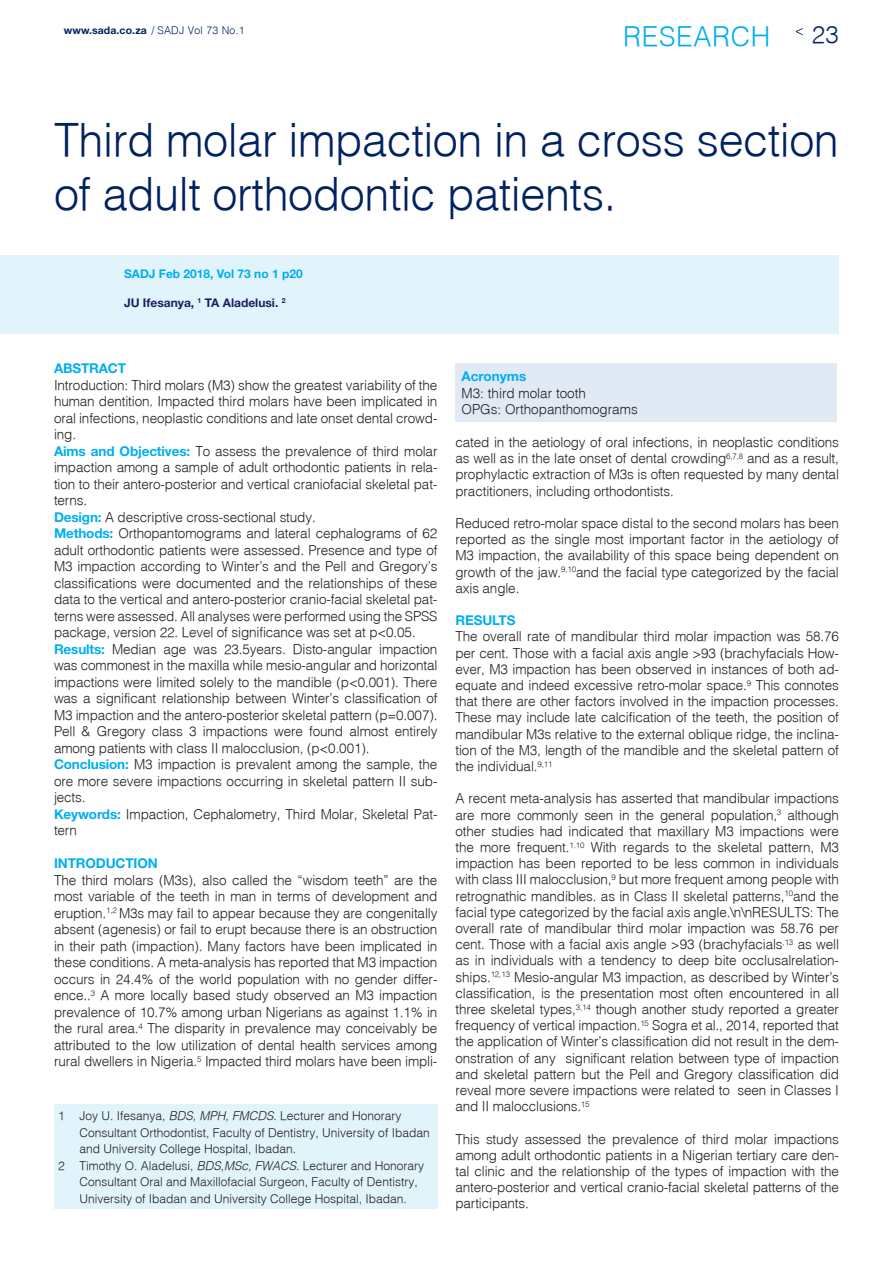
<style>
.page{position:relative;width:893px;height:1263px;background:#fff}
.page>*{position:absolute;margin:0;border:0;box-sizing:border-box;transform-origin:0 0}
.t1{font:300 45px/54px "Helvetica";letter-spacing:-.01em;color:#002261}
.t2{font:300 27px "Helvetica";letter-spacing:.025em;color:#00aeef}
.t3{font:300 24px "Helvetica";color:#002261}
.t4{font:300 13.95px "Helvetica";color:#002261}
.t5{font:300 13.5px/16.5px "Helvetica";letter-spacing:-.01em;color:#231f20;text-align:justify}
.t6{font:700 13.5px "Helvetica Neue LT Std";letter-spacing:-.01em;color:#00aeef}
.t7{font:300 12px "Helvetica";color:#231f20}
.t8{font:700 12px "Helvetica Neue LT Std";color:#211c67}
.t9{font:700 12px "Helvetica Neue LT Std";color:#00aeef}
.t10{font:700 10.5px "Helvetica Neue LT Std";letter-spacing:.01em;color:#002261}
.s1{font-family:"Helvetica";font-weight:300}
.s2{font-family:"Helvetica Neue LT Std";font-weight:700;color:#00aeef}
.s3{font-style:italic}
</style>
<div class="page">
<div style="left:0;top:255px;width:839px;height:79px;background:#e1f4fc"></div>
<div style="left:54px;top:1104px;width:383px;height:105px;background:#e1f4fc"></div>
<div style="left:455px;top:364px;width:382px;height:58px;background:#e1e9f5"></div>
<p class="t10" style="left:64px;top:23px;width:183px">www.sada.co.za <span class="s1">/ SADJ Vol 73 No.1</span></p>
<h2 class="t2" style="left:623px;top:19px;width:149px">RESEARCH</h2>
<h3 class="t3" style="left:812px;top:19px;width:29px">23</h3>
<p class="t4" style="left:795px;top:21px;width:11px">&lt;</p>
<h1 class="t1" style="left:54px;top:112px;width:786px">Third molar impaction in a cross section of adult orthodontic patients.</h1>
<p class="t9" style="left:124px;top:267px;width:180px">SADJ Feb 2018, Vol 73 no 1 p20</p>
<p class="t8" style="left:124px;top:295px;width:163px">JU Ifesanya, <sup>1</sup> TA Aladelusi. <sup>2</sup></p>
<p class="t6" style="left:54px;top:360px;width:74px">ABSTRACT</p>
<p class="t5" style="left:54px;top:376px;width:385px;text-align:left">Introduction: Third molars (M3) show the greatest variability of the human dentition. Impacted third molars have been implicated in oral infections, neoplastic conditions and late onset dental crowd&shy;ing.<br><span class="s2">Aims and Objectives:</span> To assess the prevalence of third molar impaction among a sample of adult orthodontic patients in rela&shy;tion to their antero-posterior and vertical craniofacial skeletal pat&shy;terns.<br><span class="s2">Design:</span> A descriptive cross-sectional study.<br><span class="s2">Methods:</span> Orthopantomograms and lateral cephalograms of 62 adult orthodontic patients were assessed. Presence and type of M3 impaction according to Winter’s and the Pell and Gregory’s classifications were documented and the relationships of these data to the vertical and antero-posterior cranio-facial skeletal pat&shy;terns were assessed. All analyses were performed using the SPSS package, version 22. Level of significance was set at p&lt;0.05.<br><span class="s2">Results:</span> Median age was 23.5years. Disto-angular impaction was commonest in the maxilla while mesio-angular and horizontal impactions were limited solely to the mandible (p&lt;0.001). There was a significant relationship between Winter’s classification of M3 impaction and the antero-posterior skeletal pattern (p=0.007).<br>Pell &amp; Gregory class 3 impactions were found almost entirely among patients with class II malocclusion, (p&lt;0.001).<br><span class="s2">Conclusion:</span> M3 impaction is prevalent among the sample, the ore more severe impactions occurring in skeletal pattern II sub&shy;jects.<br><span class="s2">Keywords:</span> Impaction, Cephalometry, Third Molar, Skeletal Pat&shy;tern</p>
<p class="t6" style="left:54px;top:855px;width:105px">INTRODUCTION</p>
<p class="t5" style="left:54px;top:871px;width:385px">The third molars (M3s), also called the “wisdom teeth” are the most variable of the teeth in man in terms of development and eruption.<sup>1,2</sup> M3s may fail to appear because they are congenitally absent (agenesis) or fail to erupt because there is an obstruction in their path (impaction). Many factors have been implicated in these conditions. A meta-analysis has reported that M3 impaction occurs in 24.4% of the world population with no gender differ&shy;ence..<sup>3</sup> A more locally based study observed an M3 impaction prevalence of 10.7% among urban Nigerians as against 1.1% in the rural area.<sup>4</sup> The disparity in prevalence may conceivably be attributed to the low utilization of dental health services among rural dwellers in Nigeria.<sup>5</sup> Impacted third molars have been impli-</p>
<p class="t7" style="left:58px;top:1108px;width:345px">1 Joy U. Ifesanya, <span class="s3">BDS, MPH, FMCDS</span>. Lecturer and Honorary</p>
<p class="t7" style="left:80px;top:1125px;width:352px">Consultant Orthodontist, Faculty of Dentistry, University of Ibadan</p>
<p class="t7" style="left:80px;top:1141px;width:218px">and University College Hospital, Ibadan.</p>
<p class="t7" style="left:58px;top:1158px;width:368px">2 Timothy O. Aladelusi, <span class="s3">BDS,MSc, FWACS</span>. Lecturer and Honorary</p>
<p class="t7" style="left:80px;top:1174px;width:340px">Consultant Oral and Maxillofacial Surgeon, Faculty of Dentistry,</p>
<p class="t7" style="left:80px;top:1191px;width:329px">University of Ibadan and University College Hospital, Ibadan.</p>
<p class="t6" style="left:461px;top:368px;width:66px">Acronyms</p>
<p class="t5" style="left:461px;top:384px;width:178px">M3: third molar tooth<br>OPGs: Orthopanthomograms</p>
<p class="t5" style="left:455px;top:434px;width:385px">cated in the aetiology of oral infections, in neoplastic conditions as well as in the late onset of dental crowding<sup>6,7,8</sup> and as a result, prophylactic extraction of M3s is often requested by many dental practitioners, including orthodontists.</p>
<p class="t5" style="left:455px;top:515px;width:385px">Reduced retro-molar space distal to the second molars has been reported as the single most important factor in the aetiology of M3 impaction, the availability of this space being dependent on growth of the jaw.<sup>9,10</sup>and the facial type categorized by the facial axis angle.</p>
<p class="t6" style="left:455px;top:612px;width:61px">RESULTS</p>
<p class="t5" style="left:455px;top:628px;width:385px">The overall rate of mandibular third molar impaction was 58.76 per cent. Those with a facial axis angle &gt;93 (brachyfacials How&shy;ever, M3 impaction has been observed in instances of both ad&shy;equate and indeed excessive retro-molar space.<sup>9</sup> This connotes that there are other factors involved in the impaction processes.<br>These may include late calcification of the teeth, the position of mandibular M3s relative to the external oblique ridge, the inclina&shy;tion of the M3, length of the mandible and the skeletal pattern of the individual.<sup>9,11</sup></p>
<p class="t5" style="left:455px;top:790px;width:385px">A recent meta-analysis has asserted that mandibular impactions are more commonly seen in the general population,<sup>3</sup> although other studies had indicated that maxillary M3 impactions were the more frequent.<sup>1.10</sup> With regards to the skeletal pattern, M3 impaction has been reported to be less common in individuals with class III malocclusion,<sup>9</sup> but more frequent among people with retrognathic mandibles. as in Class II skeletal patterns,<sup>10</sup>and the facial type categorized by the facial axis angle.\n\nRESULTS: The overall rate of mandibular third molar impaction was 58.76 per cent. Those with a facial axis angle &gt;93 (brachyfacials<sup>,13</sup> as well as in individuals with a tendency to deep bite occlusalrelation&shy;ships.<sup>12,13</sup> Mesio-angular M3 impaction, as described by Winter’s classification, is the presentation most often encountered in all three skeletal types,<sup>3,14</sup> though another study reported a greater frequency of vertical impaction.<sup>15</sup> Sogra et al., 2014, reported that the application of Winter’s classification did not result in the dem&shy;onstration of any significant relation between type of impaction and skeletal pattern but the Pell and Gregory classification did reveal more severe impactions were related to seen in Classes I and II malocclusions.<sup>15</sup></p>
<p class="t5" style="left:455px;top:1130px;width:385px">This study assessed the prevalence of third molar impactions among adult orthodontic patients in a Nigerian tertiary care den&shy;tal clinic and the relationship of the types of impaction with the antero-posterior and vertical cranio-facial skeletal patterns of the participants.</p>
</div>
